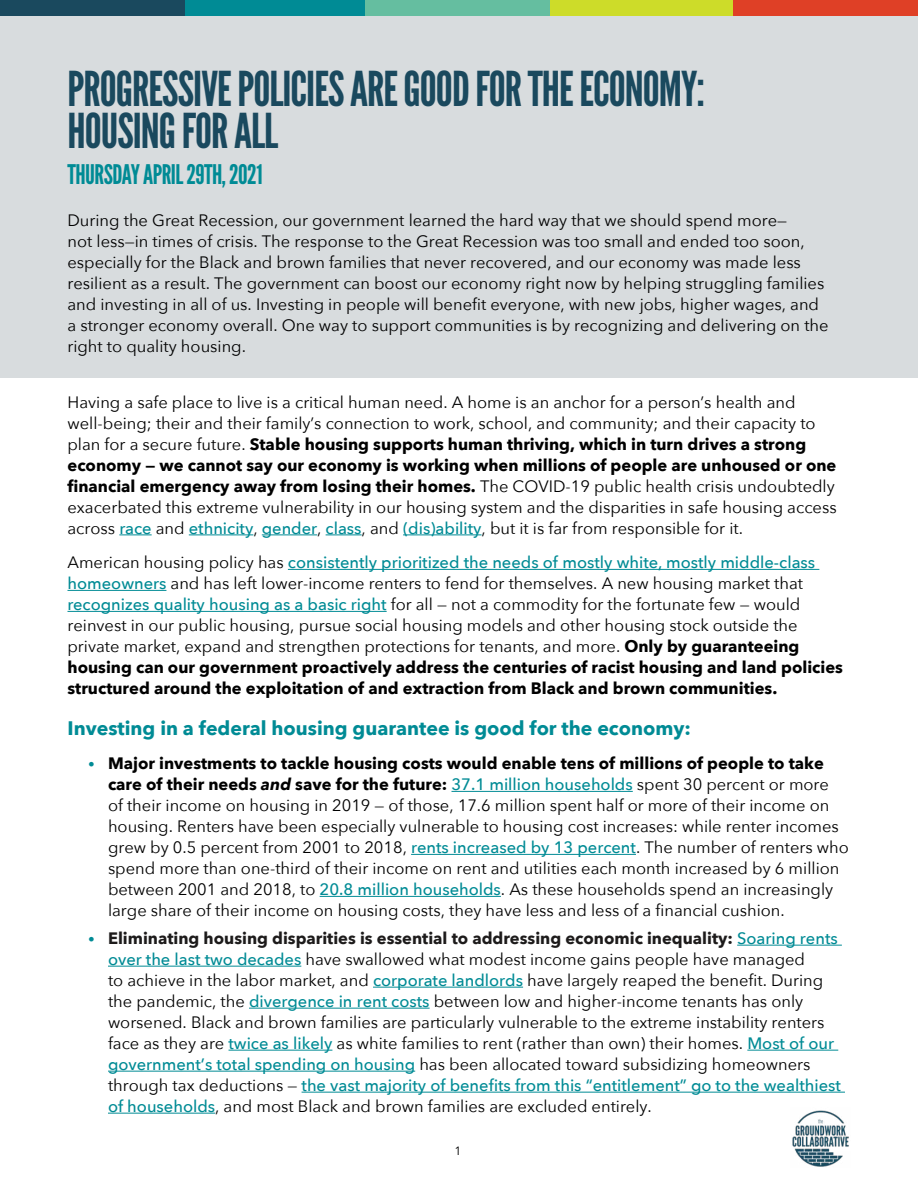
<style>
.page{position:relative;width:918px;height:1188px;background:#fff}
.page>*{position:absolute;margin:0;border:0;box-sizing:border-box;transform-origin:0 0}
.t1{font:48px/42px "League Gothic";letter-spacing:-.02em;color:#1a495e}
.t2{font:27px "League Gothic";letter-spacing:-.02em;color:#008b95}
.t3{font:700 19.5px "Avenir Next";color:#008b95}
.t4{font:16.5px/21px "Avenir Next";color:#000}
.t5{font:12px "Avenir Next";color:#000}
.s1{font-weight:700}
.s2{font-weight:500;color:#008b95}
.s3{font-family:"Sentinel";font-weight:700;font-size:15px;color:#008b95}
.s4{font-weight:700;font-style:italic}
.s5{font-weight:700;color:#1d1b1b}
</style>
<div class="page">
<div style="left:0;top:0;width:918px;height:378px;background:#d8dcde"></div>
<div style="left:0;top:0;width:185px;height:15px;background:#1a495e"></div>
<div style="left:549px;top:0;width:184px;height:15px;background:#cddc29"></div>
<div style="left:185px;top:0;width:185px;height:15px;background:#008b95"></div>
<div style="left:366px;top:0;width:184px;height:15px;background:#65bea0"></div>
<div style="left:734px;top:0;width:184px;height:15px;background:#df4026"></div>
<hr style="left:119px;top:534px;width:33px;height:1px;background:#008b95">
<hr style="left:189px;top:534px;width:64px;height:1px;background:#008b95">
<hr style="left:262px;top:534px;width:55px;height:1px;background:#008b95">
<hr style="left:326px;top:534px;width:36px;height:1px;background:#008b95">
<hr style="left:403px;top:534px;width:79px;height:1px;background:#008b95">
<hr style="left:288px;top:569px;width:531px;height:1px;background:#008b95">
<hr style="left:68px;top:590px;width:98px;height:1px;background:#008b95">
<hr style="left:68px;top:611px;width:319px;height:1px;background:#008b95">
<hr style="left:451px;top:791px;width:182px;height:1px;background:#008b95">
<hr style="left:411px;top:854px;width:225px;height:1px;background:#008b95">
<hr style="left:320px;top:896px;width:181px;height:1px;background:#008b95">
<hr style="left:737px;top:945px;width:105px;height:1px;background:#008b95">
<hr style="left:108px;top:966px;width:193px;height:1px;background:#008b95">
<hr style="left:373px;top:987px;width:150px;height:1px;background:#008b95">
<hr style="left:249px;top:1008px;width:181px;height:1px;background:#008b95">
<hr style="left:229px;top:1050px;width:103px;height:1px;background:#008b95">
<hr style="left:747px;top:1050px;width:91px;height:1px;background:#008b95">
<hr style="left:108px;top:1071px;width:307px;height:1px;background:#008b95">
<hr style="left:302px;top:1092px;width:543px;height:1px;background:#008b95">
<hr style="left:108px;top:1113px;width:107px;height:1px;background:#008b95">
<img style="left:792px;top:1110px;width:57px;height:57px">
<h1 class="t1" style="left:68px;top:68px;width:639px">PROGRESSIVE POLICIES ARE GOOD FOR THE ECONOMY:<br>HOUSING FOR ALL</h1>
<h2 class="t2" style="left:68px;top:158px;width:197px">THURSDAY APRIL 29TH, 2021</h2>
<p class="t4" style="left:68px;top:209px;width:763px">During the Great Recession, our government learned the hard way that we should spend more—<br>not less—in times of crisis. The response to the Great Recession was too small and ended too soon, especially for the Black and brown families that never recovered, and our economy was made less resilient as a result. The government can boost our economy right now by helping struggling families and investing in all of us. Investing in people will benefit everyone, with new jobs, higher wages, and a stronger economy overall. One way to support communities is by recognizing and delivering on the right to quality housing.</p>
<p class="t4" style="left:68px;top:391px;width:771px">Having a safe place to live is a critical human need. A home is an anchor for a person’s health and well-being; their and their family’s connection to work, school, and community; and their capacity to plan for a secure future. <span class="s1">Stable housing supports human thriving, which in turn drives a strong economy — we cannot say our economy is working when millions of people are unhoused or one financial emergency away from losing their homes.</span> The COVID-19 public health crisis undoubtedly exacerbated this extreme vulnerability in our housing system and the disparities in safe housing access across <span class="s2">race</span> and <span class="s2">ethnicity</span>, <span class="s2">gender</span>, <span class="s2">class</span>, and <span class="s2">(dis)ability</span>, but it is far from responsible for it.</p>
<p class="t4" style="left:68px;top:551px;width:777px">American housing policy has <span class="s2">consistently prioritized the needs of mostly white, mostly middle-class homeowners</span> and has left lower-income renters to fend for themselves. A new housing market that <span class="s2">recognizes quality housing as a basic right</span> for all — not a commodity for the fortunate few — would reinvest in our public housing, pursue social housing models and other housing stock outside the private market, expand and strengthen protections for tenants, and more. <span class="s1">Only by guaranteeing housing can our government proactively address the centuries of racist housing and land policies structured around the exploitation of and extraction from Black and brown communities.</span></p>
<p class="t3" style="left:67px;top:711px;width:625px">Investing in a federal housing guarantee is good for the economy:</p>
<p class="t4" style="left:108px;top:752px;width:742px;text-indent:-20px"><span class="s3">•</span> <span class="s1">Major investments to tackle housing costs would enable tens of millions of people to take care of their needs</span> <span class="s4">and</span> <span class="s1">save for the future:</span> <span class="s2">37.1 million households</span> spent 30 percent or more<br>of their income on housing in 2019 — of those, 17.6 million spent half or more of their income on housing. Renters have been especially vulnerable to housing cost increases: while renter incomes grew by 0.5 percent from 2001 to 2018, <span class="s2">rents increased by 13 percent</span>. The number of renters who spend more than one-third of their income on rent and utilities each month increased by 6 million between 2001 and 2018, to <span class="s2">20.8 million households</span>. As these households spend an increasingly large share of their income on housing costs, they have less and less of a financial cushion.</p>
<p class="t4" style="left:108px;top:927px;width:734px;text-indent:-20px"><span class="s3">•</span> <span class="s5">Eliminating housing disparities is essential to addressing economic inequality:</span> <span class="s2">Soaring rents over the last two decades</span> have swallowed what modest income gains people have managed<br>to achieve in the labor market, and <span class="s2">corporate landlords</span> have largely reaped the benefit. During the pandemic, the <span class="s2">divergence in rent costs</span> between low and higher-income tenants has only worsened. Black and brown families are particularly vulnerable to the extreme instability renters face as they are <span class="s2">twice as likely</span> as white families to rent (rather than own) their homes. <span class="s2">Most of our government’s total spending on housing</span> has been allocated toward subsidizing homeowners through tax deductions — <span class="s2">the vast majority of benefits from this “entitlement” go to the wealthiest of households</span>, and most Black and brown families are excluded entirely.</p>
<p class="t5" style="left:454px;top:1140px;width:8px">1</p>
</div>
